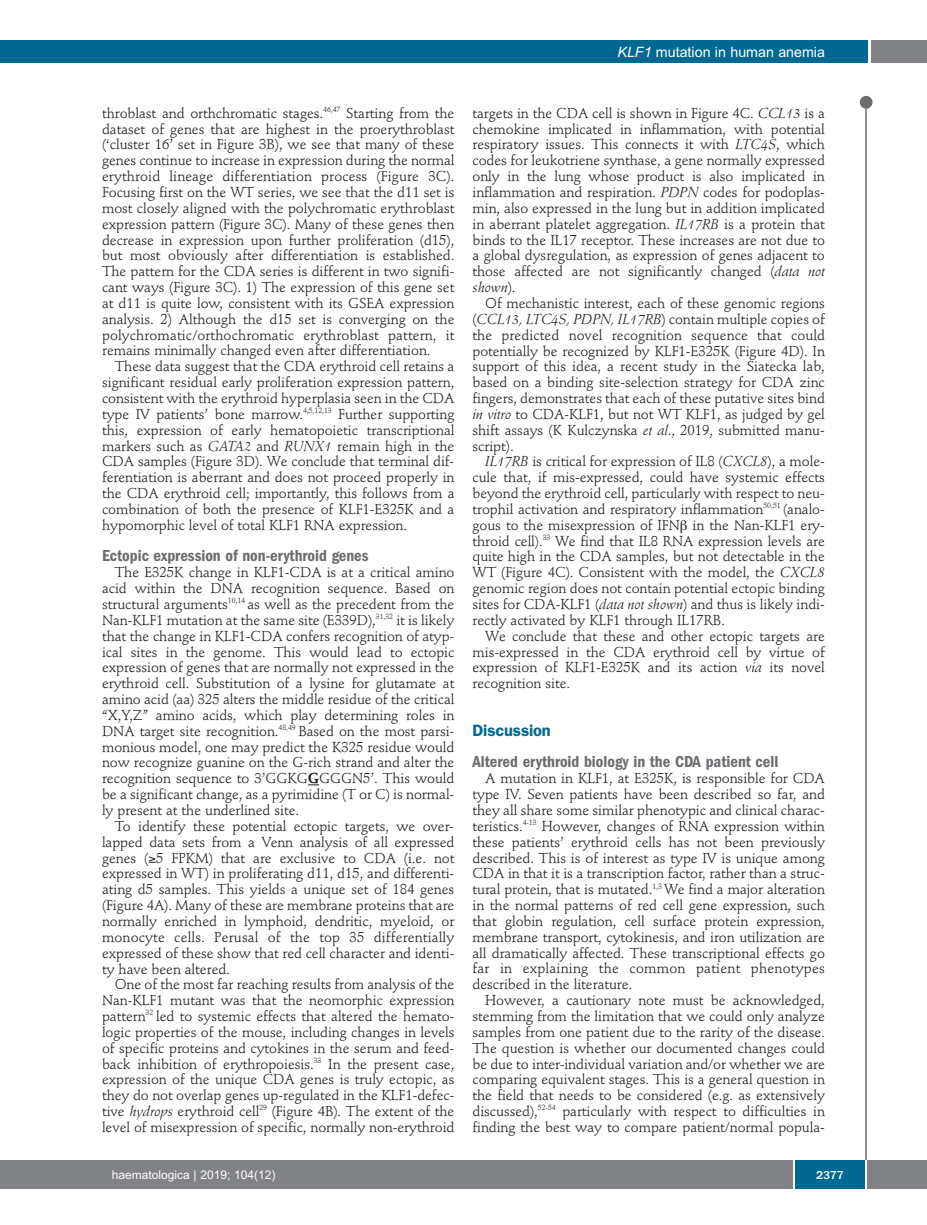
<style>
.page{position:relative;width:927px;height:1225px;background:#fff}
.page>*{position:absolute;margin:0;border:0;box-sizing:border-box;transform-origin:0 0}
.t1{font:600 condensed 16.5px "Franklin Gothic";color:#6c6d70}
.t2{font:600 16.5px "Franklin Gothic";letter-spacing:-.01em;color:#006991}
.t3{font:14.25px/15.9px "Stempel Schneidler";letter-spacing:-.005em;color:#231f20;text-align:justify}
.t4{font:14.25px "Arial";color:#fff}
.t5{font:12px "Arial";color:#fff}
.t6{font:500 12px "Franklin Gothic";color:#fff}
.s1{font-style:italic}
.s2{font-weight:700}
</style>
<div class="page">
<div style="left:860px;top:96px;width:12px;height:13px;background:#6c6d70;border-radius:50%"></div>
<hr style="left:865px;top:98px;width:2px;height:1062px;background:#6c6d70">
<div style="left:871px;top:40px;width:56px;height:22px;background:#808285"></div>
<div style="left:18px;top:40px;width:849px;height:22px;background:#006991"></div>
<div style="left:17px;top:1160px;width:910px;height:28px;background:#808285"></div>
<div style="left:795px;top:1160px;width:70px;height:28px;background:#006991"></div>
<hr style="left:793px;top:1160px;width:2px;height:28px;background:#fff">
<hr style="left:865px;top:1160px;width:2px;height:28px;background:#fff">
<div style="left:0;top:40px;width:19px;height:22px;background:#006991"></div>
<div style="left:0;top:1160px;width:18px;height:28px;background:#808285"></div>
<p class="t4" style="left:617px;top:44px;width:209px"><span class="s1">KLF1</span> mutation in human anemia</p>
<p class="t3" style="left:102px;top:106px;width:354px">throblast and orthchromatic stages.<sup>46,47</sup> Starting from the dataset of genes that are highest in the proerythroblast (‘cluster 16’ set in Figure 3B), we see that many of these genes continue to increase in expression during the normal erythroid lineage differentiation process (Figure 3C).<br>Focusing first on the WT series, we see that the d11 set is most closely aligned with the polychromatic erythroblast expression pattern (Figure 3C). Many of these genes then decrease in expression upon further proliferation (d15), but most obviously after differentiation is established.<br>The pattern for the CDA series is different in two signifi&shy;cant ways (Figure 3C). 1) The expression of this gene set at d11 is quite low, consistent with its GSEA expression analysis. 2) Although the d15 set is converging on the polychromatic/orthochromatic erythroblast pattern, it remains minimally changed even after differentiation.</p>
<p class="t3" style="left:102px;top:360px;width:354px;text-indent:13px">These data suggest that the CDA erythroid cell retains a significant residual early proliferation expression pattern, consistent with the erythroid hyperplasia seen in the CDA type IV patients’ bone marrow.<sup>4,5,12,13</sup> Further supporting this, expression of early hematopoietic transcriptional markers such as <span class="s1">GATA2</span> and <span class="s1">RUNX1</span> remain high in the CDA samples (Figure 3D). We conclude that terminal dif&shy;ferentiation is aberrant and does not proceed properly in the CDA erythroid cell; importantly, this follows from a combination of both the presence of KLF1-E325K and a hypomorphic level of total KLF1 RNA expression.</p>
<p class="t1" style="left:102px;top:550px;width:268px">Ectopic expression of non-erythroid genes</p>
<p class="t3" style="left:102px;top:566px;width:354px;text-indent:13px">The E325K change in KLF1-CDA is at a critical amino acid within the DNA recognition sequence. Based on structural arguments<sup>10,14</sup> as well as the precedent from the Nan-KLF1 mutation at the same site (E339D),<sup>31,32</sup> it is likely that the change in KLF1-CDA confers recognition of atyp&shy;ical sites in the genome. This would lead to ectopic expression of genes that are normally not expressed in the erythroid cell. Substitution of a lysine for glutamate at amino acid (aa) 325 alters the middle residue of the critical “X,Y,Z” amino acids, which play determining roles in DNA target site recognition.<sup>48,49</sup> Based on the most parsi&shy;monious model, one may predict the K325 residue would now recognize guanine on the G-rich strand and alter the recognition sequence to 3’GGKG<span class="s2">G</span>GGGN5’. This would be a significant change, as a pyrimidine (T or C) is normal&shy;ly present at the underlined site.</p>
<p class="t3" style="left:102px;top:819px;width:354px;text-indent:13px">To identify these potential ectopic targets, we over&shy;lapped data sets from a Venn analysis of all expressed genes (≥5 FPKM) that are exclusive to CDA (i.e. not expressed in WT) in proliferating d11, d15, and differenti&shy;ating d5 samples. This yields a unique set of 184 genes (Figure 4A). Many of these are membrane proteins that are normally enriched in lymphoid, dendritic, myeloid, or monocyte cells. Perusal of the top 35 differentially expressed of these show that red cell character and identi&shy;ty have been altered.</p>
<p class="t3" style="left:102px;top:978px;width:354px;text-indent:13px">One of the most far reaching results from analysis of the Nan-KLF1 mutant was that the neomorphic expression pattern<sup>32</sup> led to systemic effects that altered the hemato&shy;logic properties of the mouse, including changes in levels of specific proteins and cytokines in the serum and feed&shy;back inhibition of erythropoiesis.<sup>33</sup> In the present case, expression of the unique CDA genes is truly ectopic, as they do not overlap genes up-regulated in the KLF1-defec&shy;tive <span class="s1">hydrops</span> erythroid cell<sup>29</sup> (Figure 4B). The extent of the level of misexpression of specific, normally non-erythroid</p>
<p class="t3" style="left:472px;top:106px;width:354px">targets in the CDA cell is shown in Figure 4C. <span class="s1">CCL13</span> is a chemokine implicated in inflammation, with potential respiratory issues. This connects it with <span class="s1">LTC4S</span>, which codes for leukotriene synthase, a gene normally expressed only in the lung whose product is also implicated in inflammation and respiration. <span class="s1">PDPN</span> codes for podoplas&shy;min, also expressed in the lung but in addition implicated in aberrant platelet aggregation. <span class="s1">IL17RB</span> is a protein that binds to the IL17 receptor. These increases are not due to a global dysregulation, as expression of genes adjacent to those affected are not significantly changed (<span class="s1">data not shown</span>).</p>
<p class="t3" style="left:472px;top:296px;width:354px;text-indent:13px">Of mechanistic interest, each of these genomic regions (<span class="s1">CCL13, LTC4S, PDPN, IL17RB</span>) contain multiple copies of the predicted novel recognition sequence that could potentially be recognized by KLF1-E325K (Figure 4D). In support of this idea, a recent study in the Siatecka lab, based on a binding site-selection strategy for CDA zinc fingers, demonstrates that each of these putative sites bind <span class="s1">in vitro</span> to CDA-KLF1, but not WT KLF1, as judged by gel shift assays (K Kulczynska <span class="s1">et al</span>., 2019, submitted manu&shy;script).</p>
<p class="t3" style="left:472px;top:455px;width:354px;text-indent:13px"><span class="s1">IL17RB</span> is critical for expression of IL8 (<span class="s1">CXCL8</span>), a mole&shy;cule that, if mis-expressed, could have systemic effects beyond the erythroid cell, particularly with respect to neu&shy;trophil activation and respiratory inflammation<sup>50,51</sup> (analo&shy;gous to the misexpression of IFN in the Nan-KLF1 ery&shy;throid cell).<sup>33</sup> We find that IL8 RNA expression levels are quite high in the CDA samples, but not detectable in the WT (Figure 4C). Consistent with the model, the <span class="s1">CXCL8 </span>genomic region does not contain potential ectopic binding sites for CDA-KLF1 (<span class="s1">data not shown</span>) and thus is likely indi&shy;rectly activated by KLF1 through IL17RB.</p>
<p class="t3" style="left:472px;top:629px;width:354px;text-indent:13px">We conclude that these and other ectopic targets are mis-expressed in the CDA erythroid cell by virtue of expression of KLF1-E325K and its action <span class="s1">via</span> its novel recognition site.</p>
<p class="t2" style="left:472px;top:724px;width:80px">Discussion</p>
<p class="t1" style="left:472px;top:756px;width:307px">Altered erythroid biology in the CDA patient cell</p>
<p class="t3" style="left:472px;top:772px;width:354px;text-indent:13px">A mutation in KLF1, at E325K, is responsible for CDA type IV. Seven patients have been described so far, and they all share some similar phenotypic and clinical charac&shy;teristics.<sup>4-13</sup> However, changes of RNA expression within these patients’ erythroid cells has not been previously described. This is of interest as type IV is unique among CDA in that it is a transcription factor, rather than a struc&shy;tural protein, that is mutated.<sup>1,3</sup> We find a major alteration in the normal patterns of red cell gene expression, such that globin regulation, cell surface protein expression, membrane transport, cytokinesis, and iron utilization are all dramatically affected. These transcriptional effects go far in explaining the common patient phenotypes described in the literature.</p>
<p class="t3" style="left:472px;top:993px;width:354px;text-indent:13px">However, a cautionary note must be acknowledged, stemming from the limitation that we could only analyze samples from one patient due to the rarity of the disease.<br>The question is whether our documented changes could be due to inter-individual variation and/or whether we are comparing equivalent stages. This is a general question in the field that needs to be considered (e.g. as extensively discussed),<sup>52-54</sup> particularly with respect to difficulties in finding the best way to compare patient/normal popula-</p>
<p class="t5" style="left:112px;top:1167px;width:165px">haematologica | 2019; 104(12)</p>
<p class="t6" style="left:816px;top:1167px;width:29px">2377</p>
</div>
